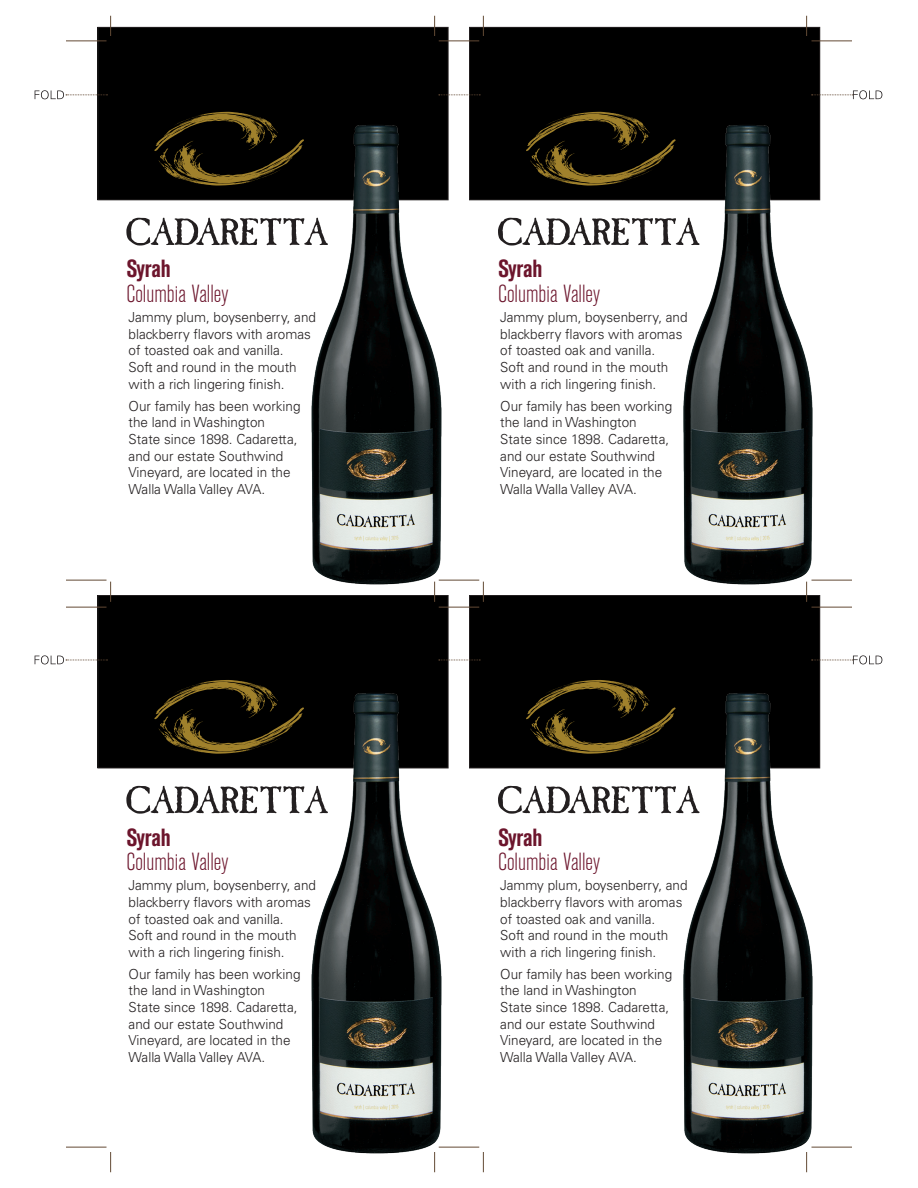
<style>
.page{position:relative;width:918px;height:1188px;background:#fff}
.page>*{position:absolute;margin:0;border:0;box-sizing:border-box;transform-origin:0 0}
.t1{font:300 condensed 24.6px "Akzidenz Grotesk BE";color:#6c152c}
.t2{font:700 condensed 24.6px "Akzidenz Grotesk BE";letter-spacing:-.01em;color:#6c152c}
.t3{font:300 13.8px/16.6px "Univers";color:#231f20}
</style>
<div class="page">
<div style="left:98px;top:27px;width:350px;height:173px;background:#000"></div>
<div style="left:98px;top:27px;width:350px;height:173px;border:1px solid #231f20"></div>
<svg style="left:126px;top:218px;width:149px;height:28px"></svg>
<svg style="left:154px;top:112px;width:121px;height:74px"></svg>
<img style="left:275px;top:86px;width:173px;height:508px">
<div style="left:98px;top:596px;width:350px;height:172px;background:#000"></div>
<div style="left:98px;top:595px;width:350px;height:173px;border:1px solid #231f20"></div>
<svg style="left:126px;top:786px;width:149px;height:28px"></svg>
<svg style="left:154px;top:680px;width:121px;height:74px"></svg>
<img style="left:275px;top:654px;width:173px;height:508px">
<div style="left:470px;top:596px;width:350px;height:172px;background:#000"></div>
<div style="left:469px;top:595px;width:351px;height:173px;border:1px solid #231f20"></div>
<svg style="left:498px;top:786px;width:149px;height:28px"></svg>
<svg style="left:526px;top:680px;width:121px;height:74px"></svg>
<img style="left:647px;top:654px;width:173px;height:508px">
<div style="left:470px;top:27px;width:350px;height:173px;background:#000"></div>
<div style="left:469px;top:27px;width:351px;height:173px;border:1px solid #231f20"></div>
<svg style="left:498px;top:218px;width:149px;height:28px"></svg>
<svg style="left:526px;top:112px;width:121px;height:74px"></svg>
<img style="left:647px;top:86px;width:173px;height:508px">
<hr style="left:66px;top:40px;width:40px;height:1px;background:#634a35">
<svg style="left:35px;top:90px;width:72px;height:9px"></svg>
<svg style="left:35px;top:655px;width:72px;height:9px"></svg>
<hr style="left:812px;top:40px;width:40px;height:1px;background:#634a35">
<svg style="left:812px;top:90px;width:70px;height:9px"></svg>
<svg style="left:812px;top:655px;width:70px;height:9px"></svg>
<hr style="left:439px;top:40px;width:40px;height:1px;background:#634a35">
<svg style="left:439px;top:94px;width:41px;height:1px"></svg>
<svg style="left:439px;top:660px;width:41px;height:1px"></svg>
<hr style="left:66px;top:1147px;width:40px;height:1px;background:#634a35">
<hr style="left:812px;top:1147px;width:40px;height:1px;background:#634a35">
<hr style="left:439px;top:1147px;width:40px;height:1px;background:#634a35">
<hr style="left:66px;top:580px;width:40px;height:1px;background:#634a35">
<hr style="left:812px;top:580px;width:40px;height:1px;background:#634a35">
<hr style="left:439px;top:580px;width:40px;height:1px;background:#634a35">
<hr style="left:66px;top:607px;width:40px;height:1px;background:#634a35">
<hr style="left:812px;top:607px;width:40px;height:1px;background:#634a35">
<hr style="left:439px;top:607px;width:40px;height:1px;background:#634a35">
<svg style="left:434px;top:16px;width:1px;height:20px"></svg>
<svg style="left:483px;top:16px;width:1px;height:20px"></svg>
<svg style="left:110px;top:16px;width:1px;height:20px"></svg>
<svg style="left:806px;top:16px;width:1px;height:20px"></svg>
<svg style="left:434px;top:1152px;width:1px;height:20px"></svg>
<svg style="left:483px;top:1152px;width:1px;height:20px"></svg>
<svg style="left:110px;top:1152px;width:1px;height:20px"></svg>
<svg style="left:806px;top:1152px;width:1px;height:20px"></svg>
<svg style="left:434px;top:582px;width:1px;height:20px"></svg>
<svg style="left:483px;top:582px;width:1px;height:20px"></svg>
<svg style="left:110px;top:582px;width:1px;height:20px"></svg>
<svg style="left:806px;top:582px;width:1px;height:20px"></svg>
<h1 class="t2" style="left:126px;top:255px;width:46px">Syrah</h1>
<h1 class="t1" style="left:126px;top:280px;width:104px">Columbia Valley</h1>
<p class="t3" style="left:129px;top:309px;width:189px">Jammy plum, boysenberry, and blackberry flavors with aromas of toasted oak and vanilla.<br>Soft and round in the mouth with a rich lingering finish.</p>
<p class="t3" style="left:129px;top:398px;width:174px">Our family has been working the land in Washington<br>State since 1898. Cadaretta, and our estate Southwind<br>Vineyard, are located in the<br>Walla Walla Valley AVA.</p>
<h1 class="t2" style="left:126px;top:823px;width:46px">Syrah</h1>
<h1 class="t1" style="left:126px;top:848px;width:104px">Columbia Valley</h1>
<p class="t3" style="left:129px;top:877px;width:189px">Jammy plum, boysenberry, and blackberry flavors with aromas of toasted oak and vanilla.<br>Soft and round in the mouth with a rich lingering finish.</p>
<p class="t3" style="left:129px;top:966px;width:174px">Our family has been working the land in Washington<br>State since 1898. Cadaretta, and our estate Southwind<br>Vineyard, are located in the<br>Walla Walla Valley AVA.</p>
<h1 class="t2" style="left:498px;top:255px;width:46px">Syrah</h1>
<h1 class="t1" style="left:498px;top:280px;width:104px">Columbia Valley</h1>
<p class="t3" style="left:500px;top:309px;width:189px">Jammy plum, boysenberry, and blackberry flavors with aromas of toasted oak and vanilla.<br>Soft and round in the mouth with a rich lingering finish.</p>
<p class="t3" style="left:500px;top:398px;width:174px">Our family has been working the land in Washington<br>State since 1898. Cadaretta, and our estate Southwind<br>Vineyard, are located in the<br>Walla Walla Valley AVA.</p>
<h1 class="t2" style="left:498px;top:823px;width:46px">Syrah</h1>
<h1 class="t1" style="left:498px;top:848px;width:104px">Columbia Valley</h1>
<p class="t3" style="left:500px;top:877px;width:189px">Jammy plum, boysenberry, and blackberry flavors with aromas of toasted oak and vanilla.<br>Soft and round in the mouth with a rich lingering finish.</p>
<p class="t3" style="left:500px;top:966px;width:174px">Our family has been working the land in Washington<br>State since 1898. Cadaretta, and our estate Southwind<br>Vineyard, are located in the<br>Walla Walla Valley AVA.</p>
</div>
